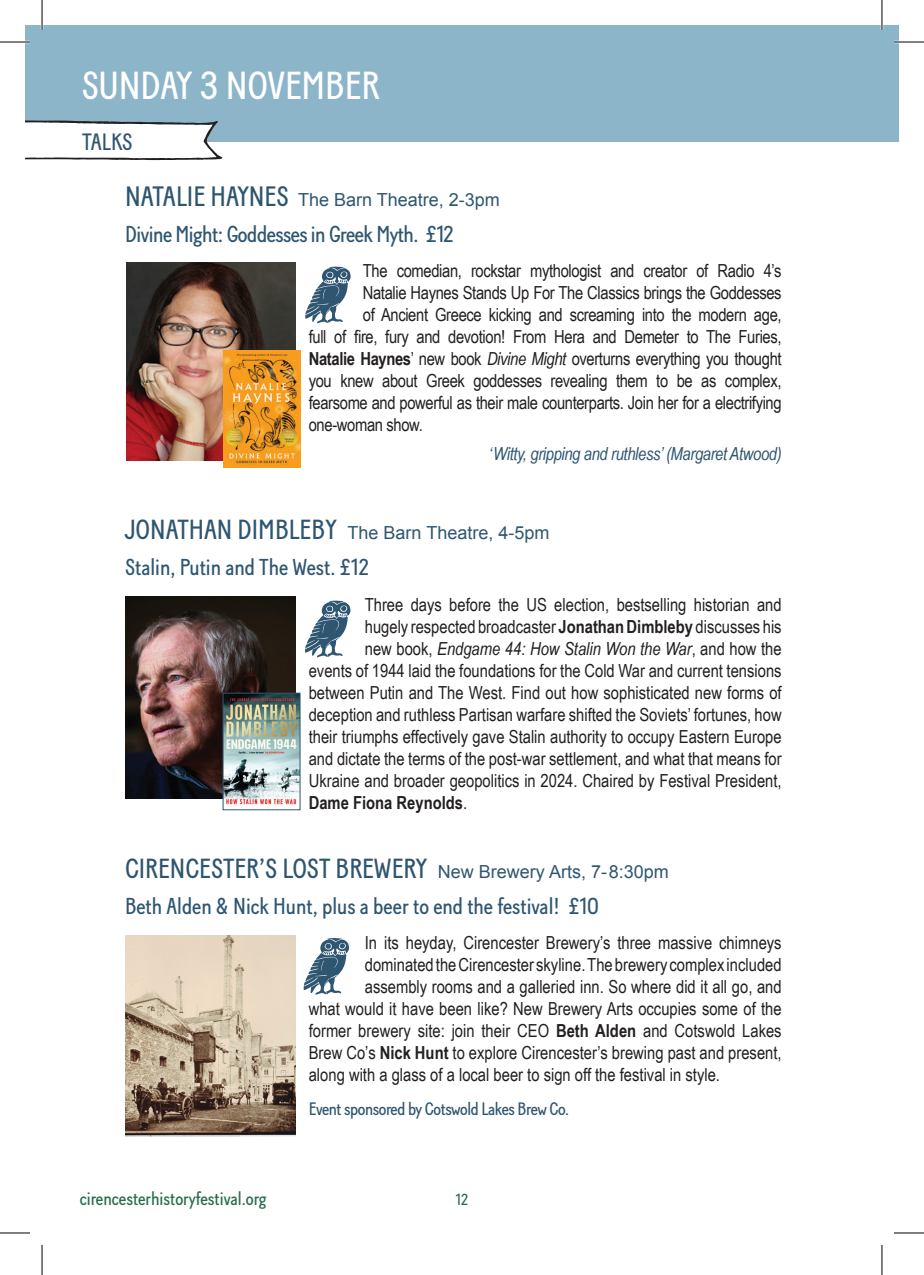
<style>
.page{position:relative;width:924px;height:1275px;background:#fff}
.page>*{position:absolute;margin:0;border:0;box-sizing:border-box;transform-origin:0 0}
.t1{font:condensed 39px "Baton Nouveau";color:#fff}
.header_2{font:condensed 27.6px "Baton Nouveau";color:#2f5671}
.t2{font:condensed 23.6px "Baton Nouveau";letter-spacing:-.01em;color:#2f5671}
.header_2-2{font:condensed 23px "Baton Nouveau";color:#2f5671}
.header_2-3{font:condensed 23px "Baton Nouveau";letter-spacing:-.02em;color:#2f5671}
.t3{font:condensed 18.8px "Baton Nouveau";color:#266d4c}
.t4{font:18px "Arial Narrow";color:#231f20}
.t5{font:18px "Arial Narrow";letter-spacing:-.02em;color:#231f20}
.header_2-4{font:18px "Arial";color:#2f5671}
.t6{font:italic 18px "Arial Narrow";color:#231f20}
.t7{font:italic 18px "Arial Narrow";letter-spacing:-.02em;color:#2f5671}
.t8{font:condensed 18px "Baton Nouveau";letter-spacing:-.02em;color:#2f5671}
.t9{font:700 18px "Arial Narrow";color:#231f20}
.t10{font:condensed 16px "Baton Nouveau";color:#266d4c}
.s1{font-family:"Baton Nouveau";font-stretch:condensed;font-size:28px}
.s2{font-weight:700}
.s3{font-style:italic}
.s4{font-family:"Baton Nouveau";font-stretch:condensed;font-size:27.6px}
.s5{font-style:normal}
.s6{font-weight:400}
.s7{font-family:"Arial";font-stretch:normal;font-size:18px}
</style>
<div class="page">
<div style="left:25px;top:25px;width:873px;height:116px;background:#8db5c9"></div>
<svg style="left:25px;top:120px;width:197px;height:40px"></svg>
<img style="left:127px;top:262px;width:168px;height:199px">
<img style="left:223px;top:351px;width:77px;height:116px">
<svg style="left:305px;top:267px;width:45px;height:56px"></svg>
<img style="left:125px;top:597px;width:170px;height:201px">
<svg style="left:305px;top:600px;width:45px;height:57px"></svg>
<img style="left:125px;top:935px;width:170px;height:201px">
<svg style="left:303px;top:938px;width:46px;height:56px"></svg>
<img style="left:225px;top:695px;width:73px;height:110px">
<div style="left:223px;top:693px;width:77px;height:117px;border:1px solid #2f5671"></div>
<hr style="left:0;top:41px;width:30px;height:2px;background:#fff">
<hr style="left:893px;top:41px;width:30px;height:2px;background:#fff">
<hr style="left:41px;top:0;width:2px;height:30px;background:#fff">
<hr style="left:880px;top:0;width:2px;height:30px;background:#fff">
<hr style="left:0;top:42px;width:30px;height:1px;background:#000">
<hr style="left:893px;top:42px;width:30px;height:1px;background:#000">
<hr style="left:0;top:1232px;width:30px;height:1px;background:#000">
<hr style="left:893px;top:1232px;width:30px;height:1px;background:#000">
<hr style="left:42px;top:0;width:1px;height:30px;background:#000">
<hr style="left:42px;top:1245px;width:1px;height:30px;background:#000">
<hr style="left:881px;top:0;width:1px;height:30px;background:#000">
<hr style="left:881px;top:1245px;width:1px;height:30px;background:#000">
<p class="t1" style="left:82px;top:58px;width:299px">SUNDAY 3 NOVEMBER</p>
<p class="t2" style="left:82px;top:125px;width:52px">TALKS</p>
<p class="header_2-4" style="left:125px;top:188px;width:376px"><span class="s1">NATALIE HAYNES</span> The Barn Theatre, 2-3pm</p>
<p class="header_2-3" style="left:125px;top:218px;width:330px">Divine Might: Goddesses in Greek Myth. £12</p>
<p class="t5" style="left:362px;top:258px;width:420px">The comedian, rockstar mythologist and creator of Radio 4’s</p>
<p class="t5" style="left:362px;top:280px;width:420px">Natalie Haynes Stands Up For The Classics brings the Goddesses</p>
<p class="t5" style="left:362px;top:302px;width:420px">of Ancient Greece kicking and screaming into the modern age,</p>
<p class="t5" style="left:308px;top:324px;width:474px">full of fire, fury and devotion! From Hera and Demeter to The Furies,</p>
<p class="t5" style="left:308px;top:346px;width:474px"><span class="s2">Natalie Haynes</span>’ new book <span class="s3">Divine Might</span> overturns everything you thought</p>
<p class="t5" style="left:308px;top:368px;width:474px">you knew about Greek goddesses revealing them to be as complex,</p>
<p class="t5" style="left:308px;top:390px;width:474px">fearsome and powerful as their male counterparts. Join her for a electrifying</p>
<p class="t5" style="left:308px;top:412px;width:115px">one-woman show.</p>
<p class="t7" style="left:488px;top:441px;width:294px">‘ Witty, gripping and ruthless’ (Margaret Atwood)</p>
<p class="header_2-4" style="left:125px;top:521px;width:426px"><span class="s4">JONATHAN DIMBLEBY</span> The Barn Theatre, 4-5pm</p>
<p class="header_2-2" style="left:125px;top:551px;width:245px">Stalin, Putin and The West. £12</p>
<p class="t4" style="left:364px;top:591px;width:418px">Three days before the US election, bestselling historian and</p>
<p class="t4" style="left:364px;top:613px;width:418px">hugely respected broadcaster <span class="s2">Jonathan Dimbleby</span> discusses his</p>
<p class="t6" style="left:364px;top:636px;width:418px"><span class="s5">new book,</span> Endgame 44: How Stalin Won the War<span class="s5">, and how the</span></p>
<p class="t4" style="left:308px;top:657px;width:474px">events of 1944 laid the foundations for the Cold War and current tensions</p>
<p class="t4" style="left:308px;top:679px;width:474px">between Putin and The West. Find out how sophisticated new forms of</p>
<p class="t4" style="left:308px;top:701px;width:474px">deception and ruthless Partisan warfare shifted the Soviets’ fortunes, how</p>
<p class="t4" style="left:308px;top:723px;width:474px">their triumphs effectively gave Stalin authority to occupy Eastern Europe</p>
<p class="t4" style="left:308px;top:745px;width:474px">and dictate the terms of the post-war settlement, and what that means for</p>
<p class="t4" style="left:308px;top:767px;width:474px">Ukraine and broader geopolitics in 2024. Chaired by Festival President,</p>
<p class="t9" style="left:308px;top:788px;width:160px">Dame Fiona Reynolds<span class="s6">.</span></p>
<p class="header_2" style="left:125px;top:849px;width:545px">CIRENCESTER’S LOST BREWERY <span class="s7">New Brewery Arts, 7- 8:30pm</span></p>
<p class="header_2-2" style="left:125px;top:889px;width:475px">Beth Alden &amp; Nick Hunt, plus a beer to end the festival! £10</p>
<p class="t4" style="left:364px;top:929px;width:418px">In its heyday, Cirencester Brewery’s three massive chimneys</p>
<p class="t4" style="left:364px;top:951px;width:418px">dominated the Cirencester skyline. The brewery complex included</p>
<p class="t4" style="left:364px;top:973px;width:418px">assembly rooms and a galleried inn. So where did it all go, and</p>
<p class="t4" style="left:308px;top:995px;width:474px">what would it have been like? New Brewery Arts occupies some of the</p>
<p class="t4" style="left:308px;top:1017px;width:474px">former brewery site: join their CEO <span class="s2">Beth Alden</span> and Cotswold Lakes</p>
<p class="t4" style="left:308px;top:1039px;width:474px">Brew Co’s <span class="s2">Nick Hunt</span> to explore Cirencester’s brewing past and present,</p>
<p class="t4" style="left:308px;top:1061px;width:412px">along with a glass of a local beer to sign off the festival in style.</p>
<p class="t8" style="left:308px;top:1096px;width:261px">Event sponsored by Cotswold Lakes Brew Co.</p>
<p class="t3" style="left:80px;top:1185px;width:188px">cirencesterhistoryfestival.org</p>
<p class="t10" style="left:455px;top:1188px;width:14px">12</p>
</div>
